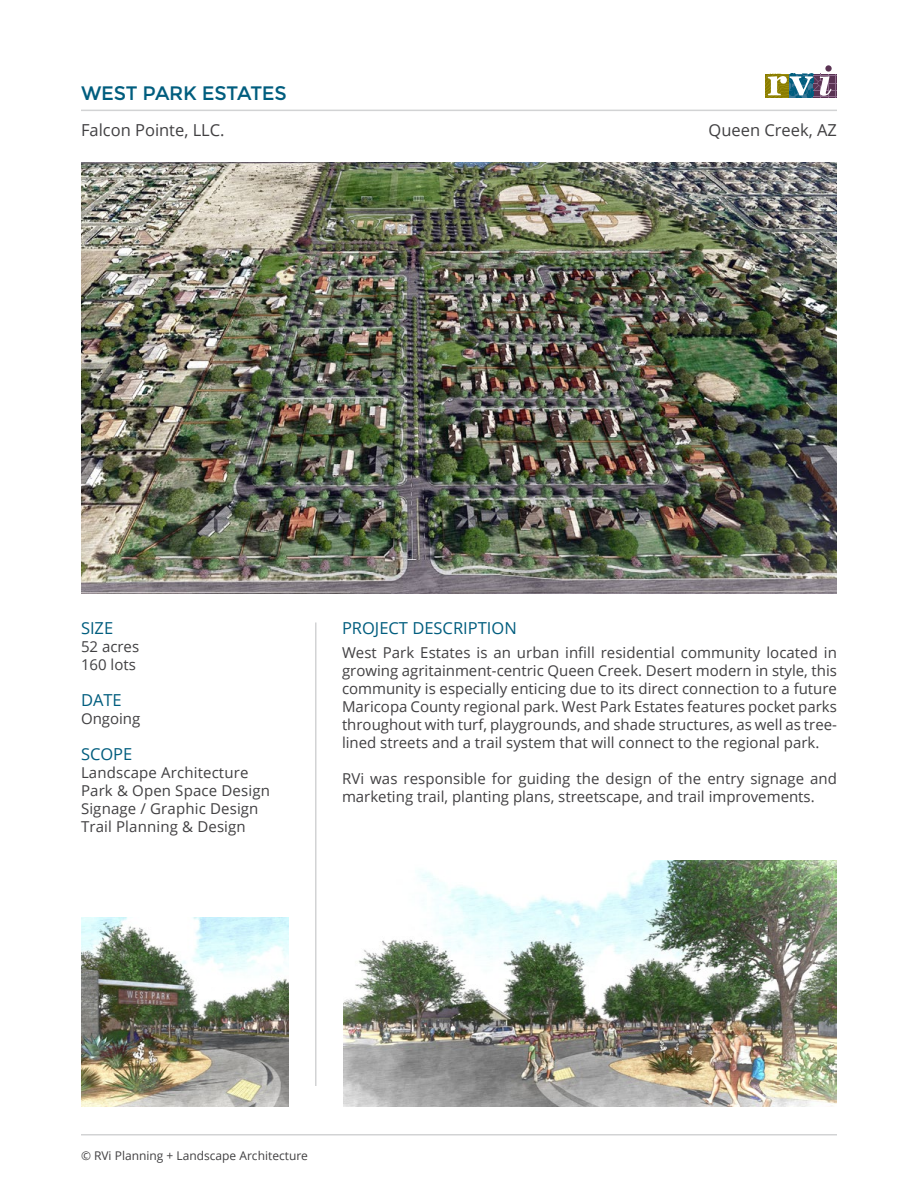
<style>
.page{position:relative;width:918px;height:1188px;background:#fff}
.page>*{position:absolute;margin:0;border:0;box-sizing:border-box;transform-origin:0 0}
.t1{font:19.5px "Montserrat";letter-spacing:-.01em;color:#005d7e}
.t2{font:16.5px "Open Sans";color:#005d7e}
.t3{font:16.5px "Open Sans";color:#414042}
.t4{font:15px/18px "Open Sans";letter-spacing:.005em;color:#414042}
.t5{font:12px "Open Sans";color:#414042}
</style>
<div class="page">
<hr style="left:81px;top:110px;width:756px;height:1px;background:#d2d3d4">
<hr style="left:81px;top:1134px;width:756px;height:2px;background:#d2d3d4">
<svg style="left:825px;top:65px;width:7px;height:7px"></svg>
<svg style="left:765px;top:74px;width:72px;height:24px"></svg>
<hr style="left:315px;top:622px;width:1px;height:464px;background:#d2d3d4">
<img style="left:81px;top:162px;width:756px;height:432px">
<img style="left:343px;top:860px;width:494px;height:247px">
<img style="left:81px;top:917px;width:207px;height:190px">
<h1 class="t1" style="left:81px;top:82px;width:207px">WEST PARK ESTATES</h1>
<p class="t3" style="left:81px;top:119px;width:145px">Falcon Pointe, LLC.</p>
<p class="t3" style="left:709px;top:119px;width:130px">Queen Creek, AZ</p>
<p class="t2" style="left:81px;top:616px;width:34px">SIZE</p>
<p class="t4" style="left:81px;top:637px;width:60px">52 acres<br>160 lots</p>
<p class="t2" style="left:81px;top:688px;width:42px">DATE</p>
<p class="t4" style="left:81px;top:709px;width:61px">Ongoing</p>
<p class="t2" style="left:81px;top:742px;width:53px">SCOPE</p>
<p class="t4" style="left:81px;top:763px;width:190px">Landscape Architecture<br>Park &amp; Open Space Design<br>Signage / Graphic Design<br>Trail Planning &amp; Design</p>
<p class="t2" style="left:342px;top:616px;width:176px">PROJECT DESCRIPTION</p>
<p class="t4" style="left:342px;top:643px;width:497px;text-align:justify">West Park Estates is an urban infill residential community located in growing agritainment-centric Queen Creek. Desert modern in style, this community is especially enticing due to its direct connection to a future Maricopa County regional park. West Park Estates features pocket parks throughout with turf, playgrounds, and shade structures, as well as tree&shy;lined streets and a trail system that will connect to the regional park.</p>
<p class="t4" style="left:342px;top:769px;width:497px">RVi was responsible for guiding the design of the entry signage and marketing trail, planting plans, streetscape, and trail improvements.</p>
<p class="t5" style="left:81px;top:1148px;width:229px">© RVi Planning + Landscape Architecture</p>
</div>
